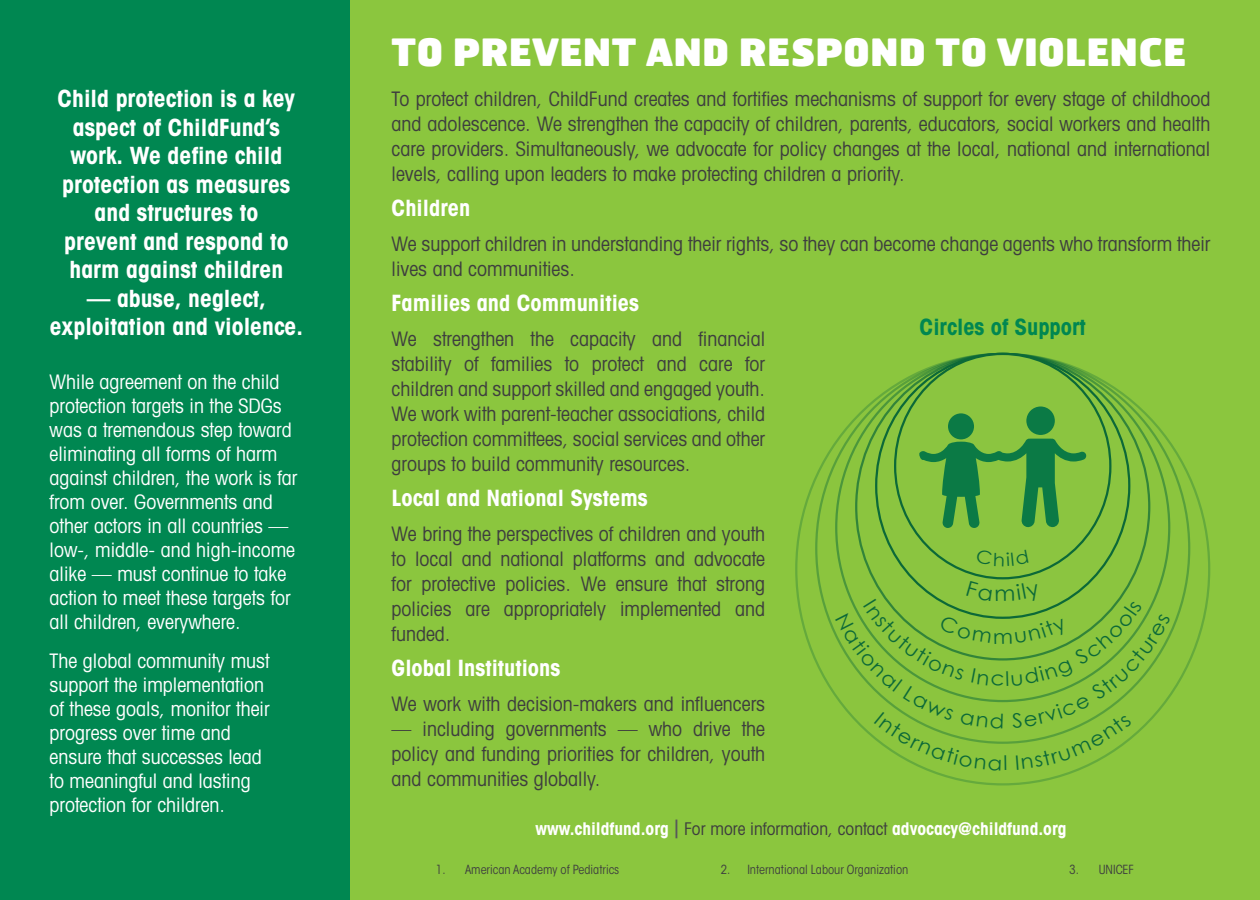
<style>
.page{position:relative;width:1260px;height:900px;background:#8bc63e}
.page>*{position:absolute;margin:0;border:0;box-sizing:border-box;transform-origin:0 0}
.t1{font:900 37.5px "Hermes";color:#fff}
.t2{font:700 condensed 23.75px/28.5px "Avant Garde";color:#fff;text-align:center}
.t3{font:700 condensed 22.5px "Avant Garde";color:#fff}
.t4{font:700 condensed 22.5px "Avant Garde";color:#008751}
.t5{font:condensed 20px/25px "Avant Garde";color:#3e3e3f;text-align:justify}
.t6{font:condensed 20px/24px "Avant Garde";color:#fff}
.t7{font:700 condensed 17.5px "Avant Garde";color:#fff}
.t8{font:condensed 12.5px "ITC Avant Garde Std";color:#3e3e3f}
.s1{font-weight:400;font-size:25px;color:#57585a}
.s2{font-weight:400;color:#3e3e3f}
</style>
<div class="page">
<div style="left:0;top:0;width:350px;height:900px;background:#008751"></div>
<svg style="left:816px;top:354px;width:373px;height:389px"></svg>
<svg style="left:836px;top:354px;width:333px;height:347px"></svg>
<svg style="left:856px;top:354px;width:293px;height:305px"></svg>
<svg style="left:876px;top:354px;width:253px;height:264px"></svg>
<div style="left:895px;top:354px;width:215px;height:224px;background:#8bc540;border-radius:50%"></div>
<div style="left:948px;top:413px;width:26px;height:26px;background:#0b7a45;border-radius:50%"></div>
<svg style="left:919px;top:438px;width:168px;height:90px"></svg>
<div style="left:1026px;top:407px;width:29px;height:28px;background:#0b7a45;border-radius:50%"></div>
<svg style="left:835px;top:581px;width:336px;height:189px"></svg>
<p class="t2" style="left:58px;top:84px;width:239px">Child protection is a key aspect of ChildFund’s work. We define child protection as measures and structures to prevent and respond to harm against children</p>
<p class="t2" style="left:50px;top:283px;width:255px">— abuse, neglect, exploitation and violence.</p>
<p class="t6" style="left:50px;top:369px;width:249px">While agreement on the child protection targets in the SDGs was a tremendous step toward eliminating all forms of harm against children, the work is far from over. Governments and other actors in all countries — low-, middle- and high-income alike — must continue to take action to meet these targets for all children, everywhere.</p>
<p class="t6" style="left:50px;top:648px;width:221px">The global community must support the implementation of these goals, monitor their progress over time and ensure that successes lead to meaningful and lasting protection for children.</p>
<h1 class="t1" style="left:392px;top:27px;width:796px">TO PREVENT AND RESPOND TO VIOLENCE</h1>
<p class="t5" style="left:392px;top:85px;width:820px">To protect children, ChildFund creates and fortifies mechanisms of support for every stage of childhood and adolescence. We strengthen the capacity of children, parents, educators, social workers and health care providers. Simultaneously, we advocate for policy changes at the local, national and international levels, calling upon leaders to make protecting children a priority.</p>
<p class="t3" style="left:392px;top:193px;width:80px">Children</p>
<p class="t5" style="left:392px;top:230px;width:820px">We support children in understanding their rights, so they can become change agents who transform their lives and communities.</p>
<p class="t3" style="left:392px;top:288px;width:249px">Families and Communities</p>
<p class="t5" style="left:392px;top:325px;width:375px">We strengthen the capacity and financial stability of families to protect and care for children and support skilled and engaged youth.<br>We work with parent-teacher associations, child protection committees, social services and other groups to build community resources.</p>
<p class="t3" style="left:392px;top:483px;width:258px">Local and National Systems</p>
<p class="t5" style="left:392px;top:520px;width:375px">We bring the perspectives of children and youth to local and national platforms and advocate for protective policies. We ensure that strong policies are appropriately implemented and funded.</p>
<p class="t3" style="left:392px;top:653px;width:170px">Global Institutions</p>
<p class="t5" style="left:392px;top:690px;width:375px">We work with decision-makers and influencers</p>
<p class="t5" style="left:392px;top:715px;width:375px">— including governments — who drive the policy and funding priorities for children, youth and communities globally.</p>
<p class="t4" style="left:920px;top:312px;width:168px">Circles of Support</p>
<p class="t7" style="left:535px;top:818px;width:533px">www.childfund.org <span class="s1">|</span> <span class="s2">For more information, contact</span> advocacy@childfund.org</p>
<p class="t8" style="left:436px;top:862px;width:185px">1. American Academy of Pediatrics</p>
<p class="t8" style="left:721px;top:862px;width:189px">2. International Labour Organization</p>
<p class="t8" style="left:1069px;top:862px;width:66px">3. UNICEF</p>
</div>
